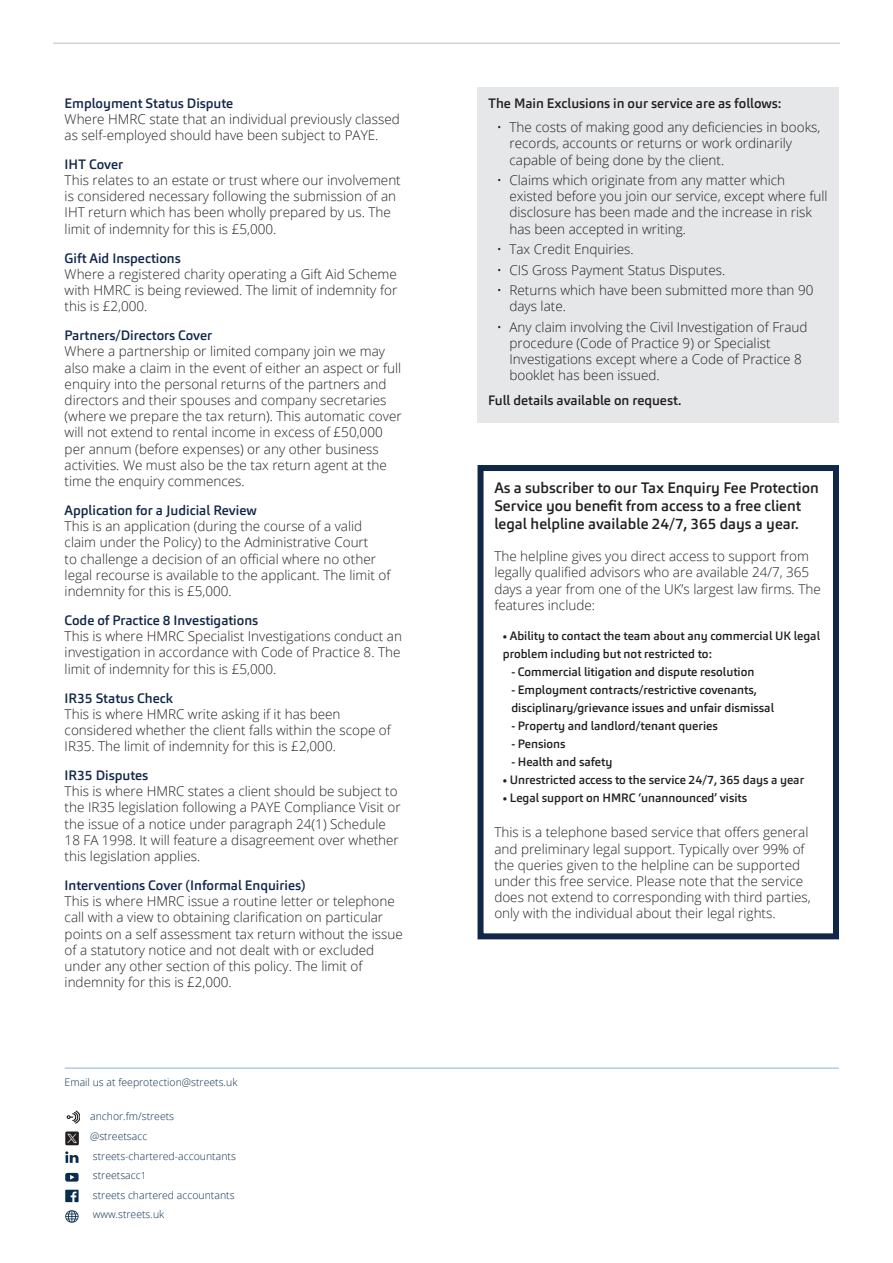
<style>
.page{position:relative;width:893px;height:1263px;background:#fff}
.page>*{position:absolute;margin:0;border:0;box-sizing:border-box;transform-origin:0 0}
.t1{font:500 15px/18px "Carnac";color:#231f20}
.t2{font:300 13.5px/16.2px "Open Sans";color:#231f20}
.t3{font:500 13.5px "Carnac";color:#10264a}
.t4{font:500 13.5px "Carnac";color:#231f20}
.t5{font:500 12px/18px "Carnac";color:#231f20}
.t6{font:300 10.5px "Open Sans";color:#0a2d4e}
.s1{font-size:9.75px}
</style>
<div class="page">
<div style="left:477px;top:87px;width:362px;height:335px;background:#e6e7e9"></div>
<hr style="left:53px;top:43px;width:787px;height:1px;background:#ced4d2">
<div style="left:477px;top:465px;width:362px;height:474px;border:6px solid #10264a"></div>
<hr style="left:65px;top:1067px;width:774px;height:2px;background:#b1cde5">
<svg style="left:65px;top:1190px;width:14px;height:12px"></svg>
<svg style="left:65px;top:1173px;width:14px;height:8px"></svg>
<svg style="left:65px;top:1151px;width:14px;height:12px"></svg>
<svg style="left:65px;top:1210px;width:14px;height:13px"></svg>
<img style="left:65px;top:1131px;width:14px;height:15px">
<img style="left:66px;top:1110px;width:14px;height:14px">
<p class="t3" style="left:65px;top:94px;width:170px">Employment Status Dispute</p>
<p class="t2" style="left:65px;top:110px;width:337px">Where HMRC state that an individual previously classed as self-employed should have been subject to PAYE.</p>
<p class="t3" style="left:65px;top:156px;width:60px">IHT Cover</p>
<p class="t2" style="left:65px;top:172px;width:338px">This relates to an estate or trust where our involvement is considered necessary following the submission of an IHT return which has been wholly prepared by us. The limit of indemnity for this is £5,000.</p>
<p class="t3" style="left:65px;top:249px;width:118px">Gift Aid Inspections</p>
<p class="t2" style="left:65px;top:265px;width:334px;text-align:justify">Where a registered charity operating a Gift Aid Scheme with HMRC is being reviewed. The limit of indemnity for this is £2,000.</p>
<p class="t3" style="left:65px;top:327px;width:149px">Partners/Directors Cover</p>
<p class="t2" style="left:65px;top:343px;width:339px">Where a partnership or limited company join we may also make a claim in the event of either an aspect or full enquiry into the personal returns of the partners and directors and their spouses and company secretaries (where we prepare the tax return). This automatic cover will not extend to rental income in excess of £50,000 per annum (before expenses) or any other business activities. We must also be the tax return agent at the time the enquiry commences.</p>
<p class="t3" style="left:65px;top:502px;width:194px">Application for a Judicial Review</p>
<p class="t2" style="left:65px;top:518px;width:327px">This is an application (during the course of a valid claim under the Policy) to the Administrative Court<br>to challenge a decision of an official where no other legal recourse is available to the applicant. The limit of indemnity for this is £5,000.</p>
<p class="t3" style="left:65px;top:612px;width:195px">Code of Practice 8 Investigations</p>
<p class="t2" style="left:65px;top:628px;width:339px;text-align:justify">This is where HMRC Specialist Investigations conduct an investigation in accordance with Code of Practice 8. The limit of indemnity for this is £5,000.</p>
<p class="t3" style="left:65px;top:689px;width:110px">IR35 Status Check</p>
<p class="t2" style="left:65px;top:705px;width:328px">This is where HMRC write asking if it has been considered whether the client falls within the scope of<br>IR35. The limit of indemnity for this is £2,000.</p>
<p class="t3" style="left:65px;top:767px;width:85px">IR35 Disputes</p>
<p class="t2" style="left:65px;top:783px;width:338px">This is where HMRC states a client should be subject to the IR35 legislation following a PAYE Compliance Visit or the issue of a notice under paragraph 24(1) Schedule 18 FA 1998. It will feature a disagreement over whether this legislation applies.</p>
<p class="t3" style="left:65px;top:877px;width:242px">Interventions Cover (Informal Enquiries)</p>
<p class="t2" style="left:65px;top:893px;width:340px">This is where HMRC issue a routine letter or telephone call with a view to obtaining clarification on particular points on a self assessment tax return without the issue of a statutory notice and not dealt with or excluded under any other section of this policy. The limit of indemnity for this is £2,000.</p>
<p class="t6" style="left:65px;top:1075px;width:174px">Email us at feeprotection@streets.uk</p>
<p class="t6" style="left:90px;top:1109px;width:86px">anchor.fm/streets</p>
<p class="t6" style="left:90px;top:1129px;width:59px">@streetsacc</p>
<p class="t6" style="left:93px;top:1148px;width:145px">streets-chartered-accountants</p>
<p class="t6" style="left:93px;top:1168px;width:55px">streetsacc<span class="s1">1</span></p>
<p class="t6" style="left:93px;top:1188px;width:143px">streets chartered accountants</p>
<p class="t6" style="left:93px;top:1207px;width:73px">www.streets.uk</p>
<p class="t4" style="left:488px;top:94px;width:295px">The Main Exclusions in our service are as follows:</p>
<p class="t2" style="left:509px;top:119px;width:312px;text-indent:-13px">• The costs of making good any deficiencies in books, records, accounts or returns or work ordinarily capable of being done by the client.</p>
<p class="t2" style="left:509px;top:172px;width:320px;text-indent:-13px">• Claims which originate from any matter which existed before you join our service, except where full disclosure has been made and the increase in risk has been accepted in writing.</p>
<p class="t2" style="left:497px;top:241px;width:139px">• Tax Credit Enquiries.</p>
<p class="t2" style="left:497px;top:261px;width:230px">• CIS Gross Payment Status Disputes.</p>
<p class="t2" style="left:509px;top:282px;width:305px;text-indent:-13px">• Returns which have been submitted more than 90 days late.</p>
<p class="t2" style="left:509px;top:318px;width:300px;text-indent:-13px">• Any claim involving the Civil Investigation of Fraud procedure (Code of Practice 9) or Specialist Investigations except where a Code of Practice 8 booklet has been issued.</p>
<p class="t4" style="left:488px;top:392px;width:195px">Full details available on request.</p>
<p class="t1" style="left:494px;top:479px;width:326px">As a subscriber to our Tax Enquiry Fee Protection<br>Service you benefit from access to a free client legal helpline available 24/7, 365 days a year.</p>
<p class="t2" style="left:494px;top:548px;width:328px">The helpline gives you direct access to support from legally qualified advisors who are available 24/7, 365 days a year from one of the UK’s largest law firms. The features include:</p>
<p class="t5" style="left:503px;top:627px;width:319px">• Ability to contact the team about any commercial UK legal problem including but not restricted to:</p>
<p class="t5" style="left:511px;top:663px;width:245px">- Commercial litigation and dispute resolution</p>
<p class="t5" style="left:511px;top:681px;width:264px">- Employment contracts/restrictive covenants, disciplinary/grievance issues and unfair dismissal</p>
<p class="t5" style="left:511px;top:717px;width:208px">- Property and landlord/tenant queries</p>
<p class="t5" style="left:511px;top:735px;width:56px">- Pensions</p>
<p class="t5" style="left:511px;top:753px;width:103px">- Health and safety</p>
<p class="t5" style="left:503px;top:771px;width:303px">• Unrestricted access to the service 24/7, 365 days a year</p>
<p class="t5" style="left:503px;top:789px;width:246px">• Legal support on HMRC ‘unannounced’ visits</p>
<p class="t2" style="left:494px;top:824px;width:318px">This is a telephone based service that offers general and preliminary legal support. Typically over 99% of the queries given to the helpline can be supported under this free service. Please note that the service does not extend to corresponding with third parties, only with the individual about their legal rights.</p>
</div>
